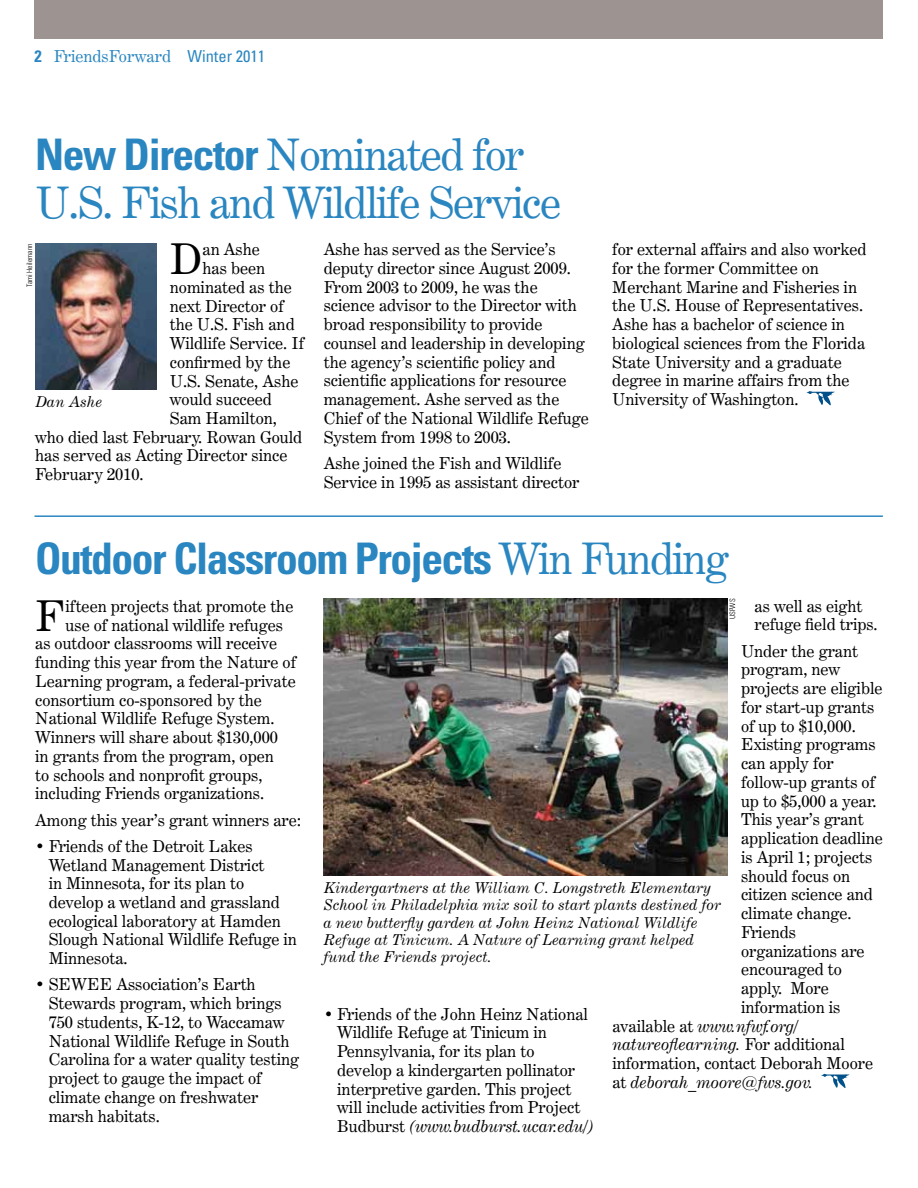
<style>
.page{position:relative;width:918px;height:1188px;background:#fff}
.page>*{position:absolute;margin:0;border:0;box-sizing:border-box;transform-origin:0 0}
.t1{font:43.5px/48px "Century Expanded BT";letter-spacing:-.035em;color:#2a86c0}
.t2{font:700 condensed 43.5px "Univers";letter-spacing:-.035em;color:#2a86c0}
.t3{font:42.45px "Century Expanded BT";color:#000}
.t4{font:16.5px/18.8px "Century Expanded BT";color:#000}
.t5{font:16.5px "Century Expanded BT";color:#2a86c0}
.t6{font:italic 15px/17.2px "Century Expanded";letter-spacing:.005em;color:#000}
.t7{font:300 condensed 7.5px "Univers";color:#000}
.s1{font-family:"Univers";font-weight:700;font-stretch:condensed}
.s2{font-family:"Univers";font-stretch:condensed}
.s3{font-family:"Century Expanded BT";font-weight:400;font-stretch:normal}
.s4{font-style:italic}
</style>
<div class="page">
<div style="left:34px;top:0;width:849px;height:39px;background:#9d9391"></div>
<svg style="left:807px;top:391px;width:28px;height:14px"></svg>
<img style="left:36px;top:244px;width:120px;height:146px">
<svg style="left:821px;top:1074px;width:28px;height:14px"></svg>
<hr style="left:34px;top:515px;width:849px;height:2px;background:#2a86c0">
<img style="left:324px;top:599px;width:404px;height:277px">
<p class="t5" style="left:34px;top:46px;width:232px"><span class="s1">2</span> FriendsForward <span class="s2">Winter 2011</span></p>
<h1 class="t1" style="left:35px;top:130px;width:528px"><span class="s1">New Director</span> Nominated for<br>U.S. Fish and Wildlife Service</h1>
<p class="t4" style="left:203px;top:240px;width:59px">an Ashe</p>
<p class="t4" style="left:324px;top:240px;width:267px">Ashe has served as the Service’s deputy director since August 2009.<br>From 2003 to 2009, he was the science advisor to the Director with broad responsibility to provide counsel and leadership in developing the agency’s scientific policy and scientific applications for resource management. Ashe served as the Chief of the National Wildlife Refuge System from 1998 to 2003.</p>
<p class="t4" style="left:324px;top:453px;width:257px">Ashe joined the Fish and Wildlife<br>Service in 1995 as assistant director</p>
<p class="t7" style="left:25px;top:287px;width:45px;rotate:-90deg">Tami Heilemann</p>
<p class="t3" style="left:170px;top:233px;width:34px">D</p>
<p class="t4" style="left:170px;top:259px;width:136px;text-indent:33px">has been nominated as the next Director of the U.S. Fish and<br>Wildlife Service. If confirmed by the<br>U.S. Senate, Ashe</p>
<p class="t6" style="left:35px;top:393px;width:68px">Dan Ashe</p>
<p class="t4" style="left:170px;top:390px;width:104px">would succeed</p>
<p class="t4" style="left:170px;top:409px;width:109px">Sam Hamilton,</p>
<p class="t4" style="left:35px;top:427px;width:269px">who died last February. Rowan Gould</p>
<p class="t4" style="left:35px;top:446px;width:254px">has served as Acting Director since</p>
<p class="t4" style="left:35px;top:465px;width:110px">February 2010.</p>
<p class="t4" style="left:612px;top:240px;width:256px">for external affairs and also worked for the former Committee on<br>Merchant Marine and Fisheries in the U.S. House of Representatives.<br>Ashe has a bachelor of science in biological sciences from the Florida<br>State University and a graduate degree in marine affairs from the<br>University of Washington.</p>
<h1 class="t2" style="left:35px;top:532px;width:695px">Outdoor Classroom Projects <span class="s3">Win Funding</span></h1>
<p class="t3" style="left:35px;top:589px;width:32px">F</p>
<p class="t4" style="left:66px;top:596px;width:229px">ifteen projects that promote the</p>
<p class="t4" style="left:35px;top:615px;width:263px;text-indent:30px">use of national wildlife refuges as outdoor classrooms will receive funding this year from the Nature of Learning program, a federal-private consortium co-sponsored by the National Wildlife Refuge System.<br>Winners will share about $130,000<br>in grants from the program, open<br>to schools and nonprofit groups, including Friends organizations.</p>
<p class="t4" style="left:35px;top:810px;width:268px">Among this year’s grant winners are:</p>
<p class="t4" style="left:49px;top:836px;width:250px;text-indent:-13px">• Friends of the Detroit Lakes<br>Wetland Management District<br>in Minnesota, for its plan to develop a wetland and grassland ecological laboratory at Hamden<br>Slough National Wildlife Refuge in<br>Minnesota.</p>
<p class="t4" style="left:49px;top:975px;width:252px;text-indent:-13px">• SEWEE Association’s Earth<br>Stewards program, which brings<br>750 students, K-12, to Waccamaw<br>National Wildlife Refuge in South<br>Carolina for a water quality testing project to gauge the impact of climate change on freshwater marsh habitats.</p>
<p class="t7" style="left:728px;top:619px;width:22px;rotate:-90deg">USFWS</p>
<p class="t4" style="left:755px;top:596px;width:124px">as well as eight refuge field trips.</p>
<p class="t4" style="left:741px;top:641px;width:143px">Under the grant program, new projects are eligible for start-up grants of up to $10,000.<br>Existing programs can apply for follow-up grants of up to $5,000 a year.<br>This year’s grant application deadline is April 1; projects should focus on citizen science and climate change.<br>Friends organizations are encouraged to apply. More</p>
<p class="t4" style="left:612px;top:997px;width:262px;text-indent:129px">information is available at <span class="s4">www.nfwf.org/ natureoflearning.</span> For additional information, contact Deborah Moore at <span class="s4">deborah_moore@fws.gov.</span></p>
<p class="t6" style="left:323px;top:879px;width:399px">Kindergartners at the William C. Longstreth Elementary School in Philadelphia mix soil to start plants destined for a new butterfly garden at John Heinz National Wildlife Refuge at Tinicum. A Nature of Learning grant helped fund the Friends project.</p>
<p class="t4" style="left:337px;top:1004px;width:258px;text-indent:-13px">• Friends of the John Heinz National Wildlife Refuge at Tinicum in Pennsylvania, for its plan to<br>develop a kindergarten pollinator interpretive garden. This project will include activities from Project Budburst <span class="s4">(www.budburst.ucar.edu/)</span></p>
</div>
